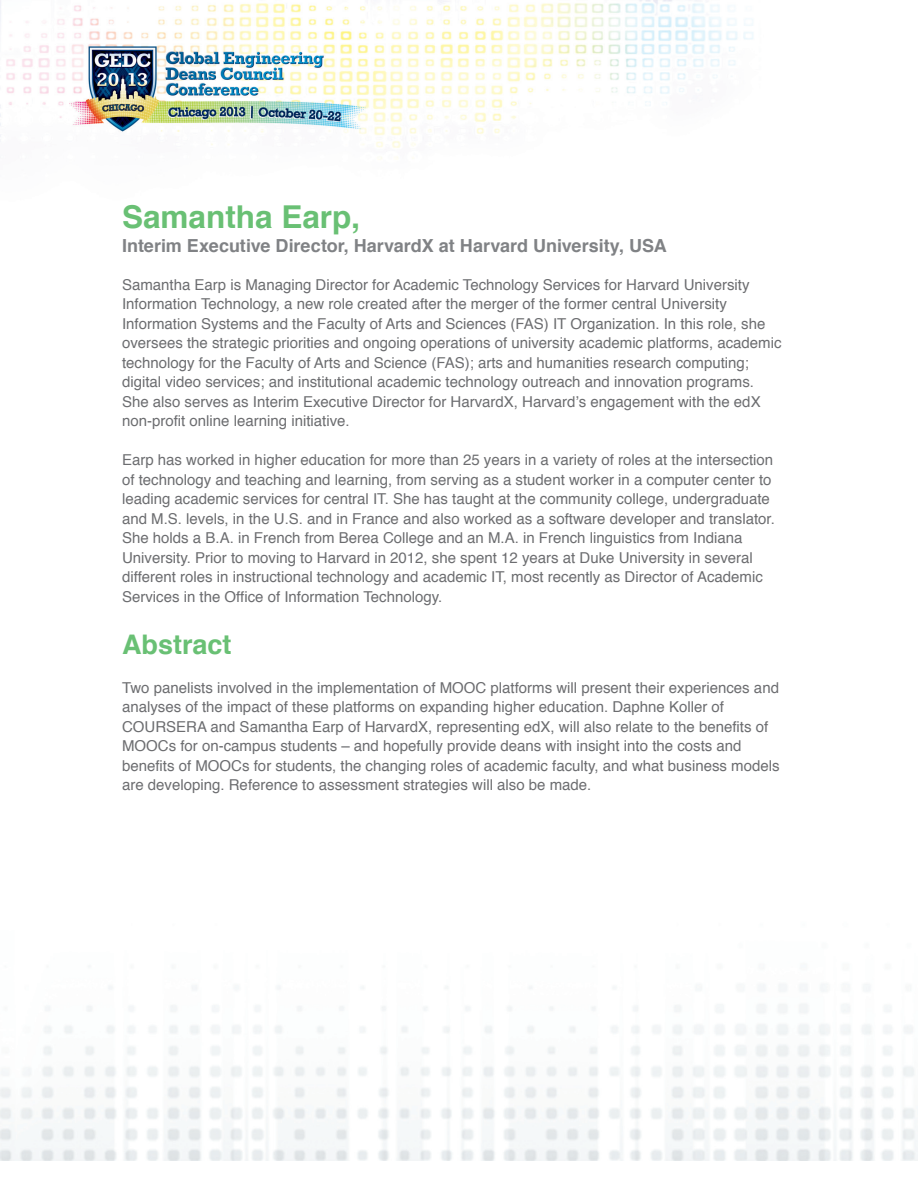
<style>
.page{position:relative;width:918px;height:1188px;background:#fff}
.page>*{position:absolute;margin:0;border:0;box-sizing:border-box;transform-origin:0 0}
.t1{font:700 31.5px "Helvetica";color:#69c074}
.t2{font:700 27px "Helvetica";color:#69c074}
.t3{font:700 18px "Helvetica";color:#808285}
.t4{font:15px/19.5px "Helvetica";color:#6c6d70}
</style>
<div class="page">
<img style="left:0;top:0;width:918px;height:1161px">
<h1 class="t1" style="left:122px;top:192px;width:240px">Samantha Earp,</h1>
<p class="t3" style="left:122px;top:232px;width:546px">Interim Executive Director, HarvardX at Harvard University, USA</p>
<p class="t4" style="left:122px;top:275px;width:661px">Samantha Earp is Managing Director for Academic Technology Services for Harvard University Information Technology, a new role created after the merger of the former central University Information Systems and the Faculty of Arts and Sciences (FAS) IT Organization. In this role, she oversees the strategic priorities and ongoing operations of university academic platforms, academic technology for the Faculty of Arts and Science (FAS); arts and humanities research computing; digital video services; and institutional academic technology outreach and innovation programs.<br>She also serves as Interim Executive Director for HarvardX, Harvard’s engagement with the edX non-profit online learning initiative.</p>
<p class="t4" style="left:122px;top:451px;width:654px">Earp has worked in higher education for more than 25 years in a variety of roles at the intersection of technology and teaching and learning, from serving as a student worker in a computer center to leading academic services for central IT. She has taught at the community college, undergraduate and M.S. levels, in the U.S. and in France and also worked as a software developer and translator.<br>She holds a B.A. in French from Berea College and an M.A. in French linguistics from Indiana University. Prior to moving to Harvard in 2012, she spent 12 years at Duke University in several different roles in instructional technology and academic IT, most recently as Director of Academic Services in the Office of Information Technology.</p>
<h2 class="t2" style="left:122px;top:623px;width:111px">Abstract</h2>
<p class="t4" style="left:122px;top:678px;width:659px">Two panelists involved in the implementation of MOOC platforms will present their experiences and analyses of the impact of these platforms on expanding higher education. Daphne Koller of COURSERA and Samantha Earp of HarvardX, representing edX, will also relate to the benefits of MOOCs for on‐campus students – and hopefully provide deans with insight into the costs and benefits of MOOCs for students, the changing roles of academic faculty, and what business models are developing. Reference to assessment strategies will also be made.</p>
</div>
